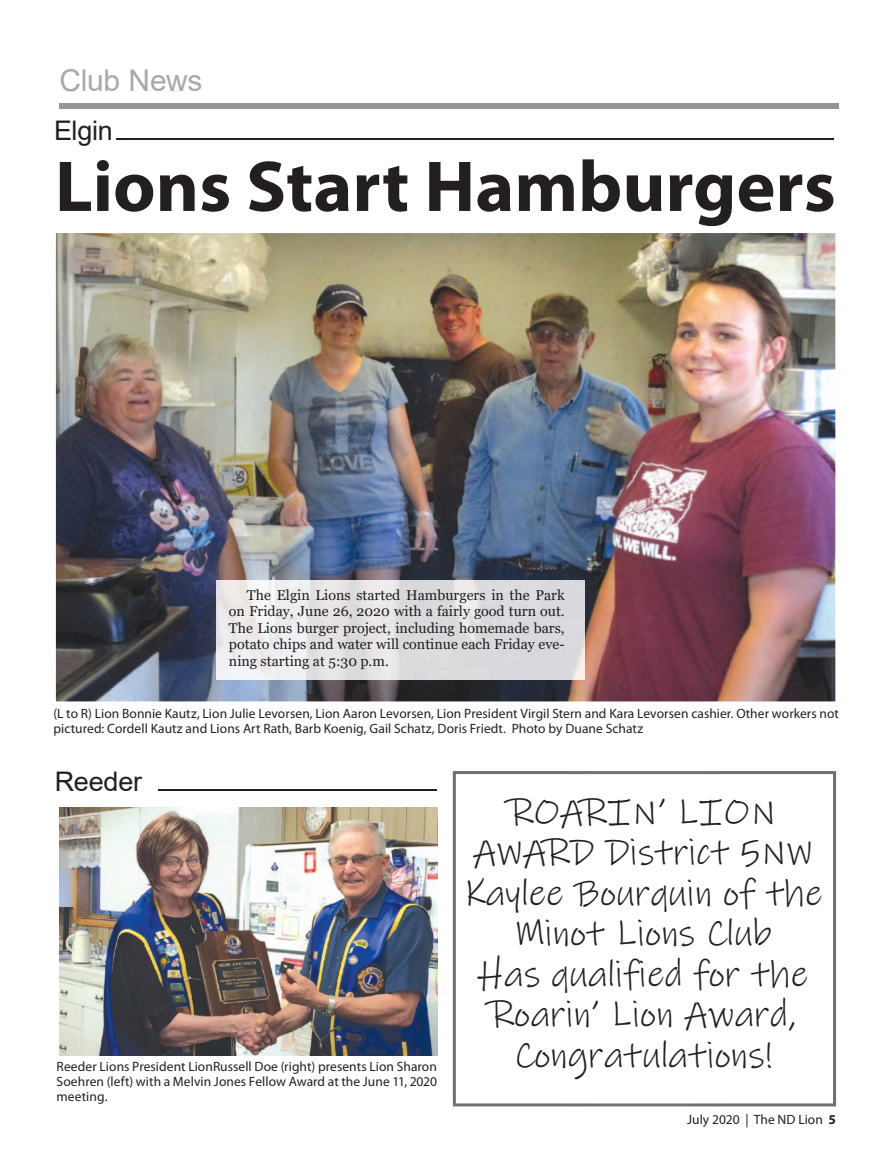
<style>
.page{position:relative;width:891px;height:1161px;background:#fff}
.page>*{position:absolute;margin:0;border:0;box-sizing:border-box;transform-origin:0 0}
.t1{font:700 72.6px "Myriad Pro";color:#231f20}
.t2{font:37.5px/40.5px "Ink Free";color:#231f20;text-align:center}
.t3{font:30px "Arial";letter-spacing:-.01em;color:#a8a9ad}
.t4{font:27px "Arial";letter-spacing:-.01em;color:#231f20}
.t5{font:14.25px/16.5px "Georgia";color:#231f20;text-align:justify}
.t6{font:13.5px/15px "Myriad Pro";letter-spacing:.005em;color:#231f20;text-align:justify}
.s1{font-weight:700}
</style>
<div class="page">
<div style="left:59px;top:103px;width:780px;height:6px;background:#939598"></div>
<hr style="left:158px;top:789px;width:279px;height:2px;background:#231f20">
<img style="left:59px;top:808px;width:378px;height:248px">
<hr style="left:117px;top:138px;width:717px;height:2px;background:#231f20">
<img style="left:56px;top:233px;width:779px;height:468px">
<svg style="left:453px;top:771px;width:383px;height:335px"></svg>
<img style="left:216px;top:580px;width:368px;height:100px">
<h3 class="t3" style="left:59px;top:64px;width:145px">Club News</h3>
<h3 class="t4" style="left:54px;top:115px;width:60px">Elgin</h3>
<h1 class="t1" style="left:55px;top:159px;width:782px">Lions Start Hamburgers</h1>
<p class="t5" style="left:229px;top:587px;width:337px;text-indent:18px">The Elgin Lions started Hamburgers in the Park on Friday, June 26, 2020 with a fairly good turn out.<br>The Lions burger project, including homemade bars, potato chips and water will continue each Friday eve&shy;ning starting at 5:30 p.m.</p>
<p class="t6" style="left:53px;top:707px;width:787px">(L to R) Lion Bonnie Kautz, Lion Julie Levorsen, Lion Aaron Levorsen, Lion President Virgil Stern and Kara Levorsen cashier. Other workers not pictured: Cordell Kautz and Lions Art Rath, Barb Koenig, Gail Schatz, Doris Friedt. Photo by Duane Schatz</p>
<h3 class="t4" style="left:55px;top:766px;width:89px">Reeder</h3>
<p class="t6" style="left:57px;top:1059px;width:382px">Reeder Lions President LionRussell Doe (right) presents Lion Sharon Soehren (left) with a Melvin Jones Fellow Award at the June 11, 2020 meeting.</p>
<h2 class="t2" style="left:464px;top:792px;width:360px">ROARIN’ LION<br>AWARD District 5NW<br>Kaylee Bourquin of the<br>Minot Lions Club<br>Has qualified for the<br>Roarin’ Lion Award,<br>Congratulations!</h2>
<p class="t6" style="left:687px;top:1112px;width:150px">July 2020 | The ND Lion <span class="s1">5</span></p>
</div>
